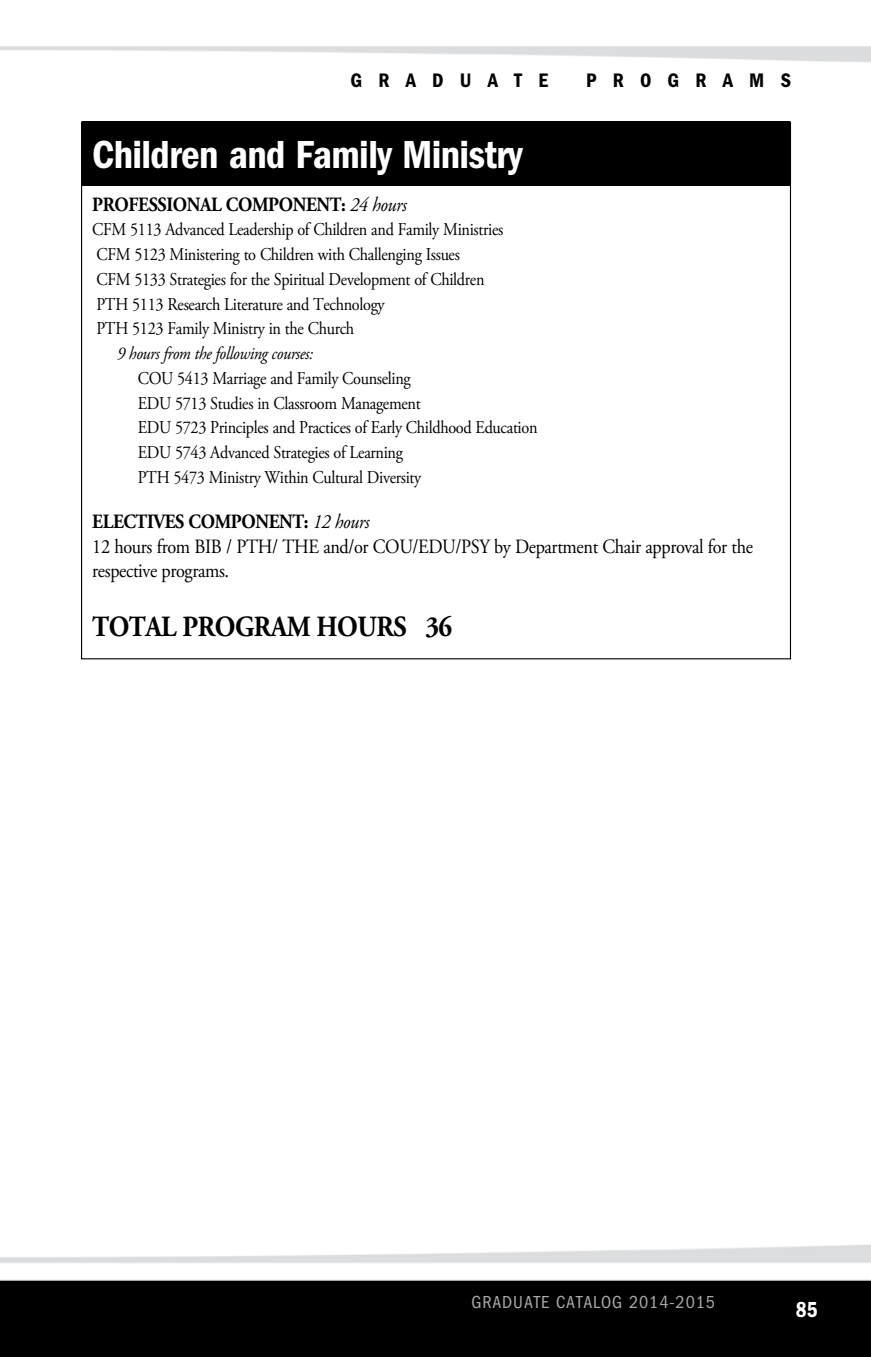
<style>
.page{position:relative;width:871px;height:1357px;background:#fff}
.page>*{position:absolute;margin:0;border:0;box-sizing:border-box;transform-origin:0 0}
.t1{font:40.5px "ITC Franklin Gothic Std Dm Cd";letter-spacing:-.015em;color:#fff}
.t2{font:700 29.25px "Adobe Garamond Pro";letter-spacing:-.02em;color:#000;scale:.9 1}
.t3{font:22.5px "ITC Franklin Gothic Std Dm Cd";color:#fff;scale:.95 1}
.t4{font:20.25px/24.8px "Adobe Garamond Pro";letter-spacing:-.02em;color:#000;scale:.9 1}
.t5{font:700 20.25px "Adobe Garamond Pro";letter-spacing:-.02em;color:#000;scale:.9 1}
.t6{font:20.25px "ITC Franklin Gothic Std Dm Cd";letter-spacing:.8em;color:#000}
.t7{font:18px/24.8px "Adobe Garamond Pro";letter-spacing:-.02em;color:#000;scale:.9 1}
.t8{font:italic 18px "Adobe Garamond Pro";letter-spacing:-.02em;color:#000;scale:.9 1}
.t9{font:condensed 18px "ITC Franklin Gothic Std";letter-spacing:.05em;color:#a7a9ac}
.s1{font-weight:400;font-style:italic}
.s2{font-weight:700}
.s3{font-style:italic}
</style>
<div class="page">
<img style="left:0;top:46px;width:871px;height:1311px">
<div style="left:82px;top:122px;width:708px;height:64px;background:#000"></div>
<p class="t6" style="left:350px;top:69px;width:199px">GRADUATE</p>
<p class="t6" style="left:586px;top:69px;width:206px">PROGRAMS</p>
<h1 class="t1" style="left:92px;top:131px;width:432px">Children and Family Ministry</h1>
<p class="t5" style="left:92px;top:192px;width:351px">PROFESSIONAL COMPONENT: <span class="s1">24 hours</span></p>
<p class="t7" style="left:92px;top:218px;width:458px">CFM 5113 Advanced Leadership of Children and Family Ministries CFM 5123 Ministering to Children with Challenging Issues<br>CFM 5133 Strategies for the Spiritual Development of Children PTH 5113 Research Literature and Technology<br>PTH 5123 Family Ministry in the Church</p>
<p class="t8" style="left:117px;top:343px;width:219px">9 hours from the following courses:</p>
<p class="t7" style="left:138px;top:366px;width:446px">COU 5413 Marriage and Family Counseling<br>EDU 5713 Studies in Classroom Management<br>EDU 5723 Principles and Practices of Early Childhood Education EDU 5743 Advanced Strategies of Learning<br>PTH 5473 Ministry Within Cultural Diversity</p>
<p class="t4" style="left:92px;top:510px;width:735px"><span class="s2">ELECTIVES COMPONENT:</span> <span class="s3">12 hours<br></span>12 hours from BIB / PTH/ THE and/or COU/EDU/PSY by Department Chair approval for the respective programs.</p>
<h2 class="t2" style="left:92px;top:610px;width:401px">TOTAL PROGRAM HOURS 36</h2>
<p class="t9" style="left:471px;top:1292px;width:245px">GRADUATE CATALOG 2014-2015</p>
<p class="t3" style="left:796px;top:1296px;width:24px">85</p>
</div>
